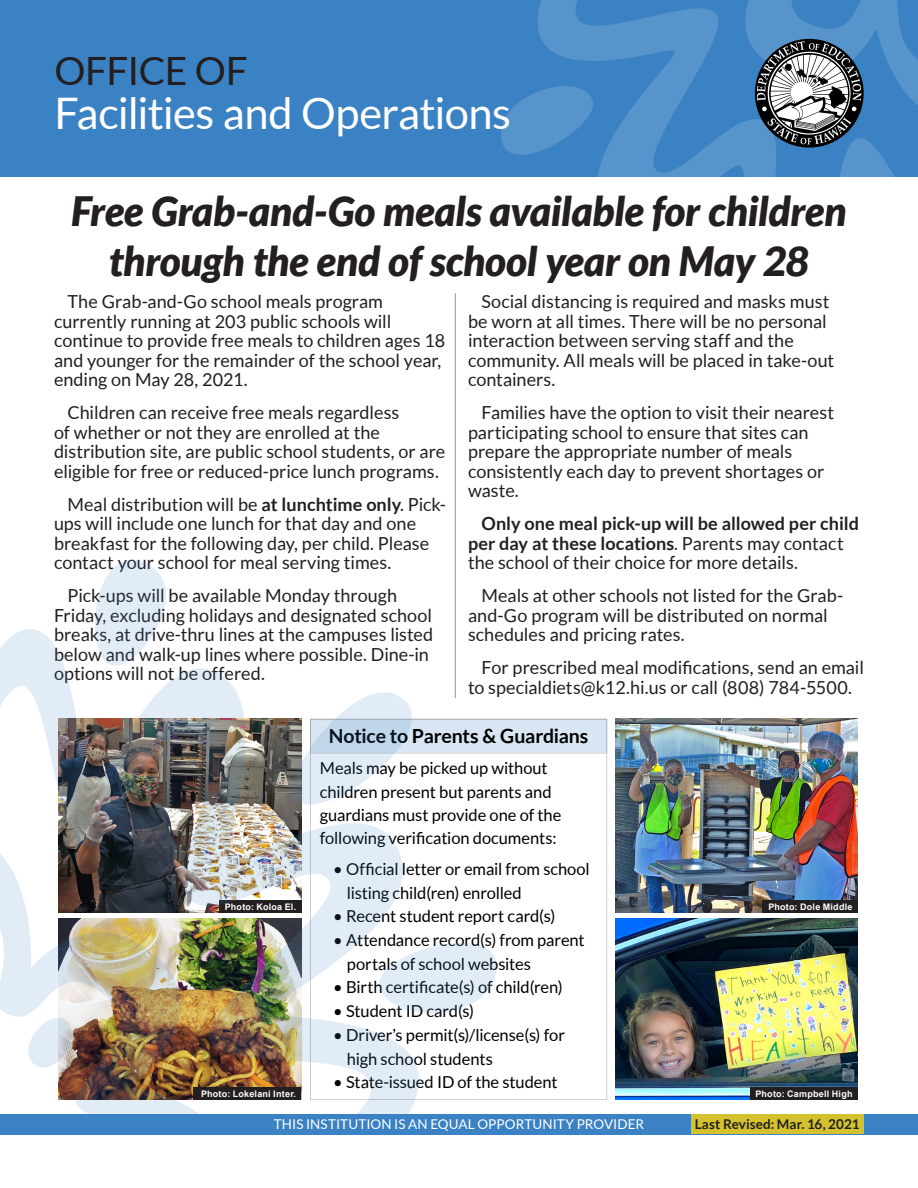
<style>
.page{position:relative;width:918px;height:1188px;background:#fff}
.page>*{position:absolute;margin:0;border:0;box-sizing:border-box;transform-origin:0 0}
.t1{font:43.5px "Lato Plus";letter-spacing:-.02em;color:#fff}
.Heading_1-Bold_Itali{font:italic 900 40.5px/49.5px "Lato Plus";letter-spacing:-.01em;color:#231f20;text-align:center}
.t2{font:39px "Lato Plus";letter-spacing:-.015em;color:#231f20}
.t3{font:700 19.5px "Lato Plus";letter-spacing:-.015em;color:#000}
.t4{font:18px/19.5px "Lato Plus";color:#231f20}
.t5{font:700 18px/19.5px "Lato Plus";color:#231f20}
.t6{font:16.5px/23.4px "Lato Plus";letter-spacing:-.005em;color:#000}
.t7{font:13.5px "Lato Plus";letter-spacing:.005em;color:#fff}
.t8{font:700 13.5px "Lato Plus";letter-spacing:.005em;color:#231f20}
.t9{font:700 9px "Arial";letter-spacing:.025em;color:#fff}
.s1{font-weight:700}
.s2{font-weight:400}
</style>
<div class="page">
<div style="left:0;top:1114px;width:918px;height:21px;background:#3b82c4"></div>
<div style="left:0;top:0;width:918px;height:177px;background:#3b82c4"></div>
<svg style="left:538px;top:1px;width:356px;height:176px;fill:#5894cc"></svg>
<svg style="left:501px;top:69px;width:103px;height:108px"></svg>
<svg style="left:650px;top:1px;width:268px;height:147px"></svg>
<div style="left:692px;top:1114px;width:172px;height:20px;background:#d3c22d"></div>
<div style="left:310px;top:718px;width:297px;height:36px;background:#d8e6f3"></div>
<img style="left:615px;top:919px;width:243px;height:181px">
<div style="left:750px;top:1088px;width:108px;height:12px;background:#231f20"></div>
<img style="left:615px;top:718px;width:243px;height:195px">
<div style="left:763px;top:901px;width:95px;height:12px;background:#231f20"></div>
<img style="left:0;top:629px;width:433px;height:485px">
<svg style="left:16px;top:1004px;width:67px;height:78px"></svg>
<svg style="left:82px;top:560px;width:115px;height:111px"></svg>
<svg style="left:276px;top:663px;width:169px;height:165px"></svg>
<svg style="left:374px;top:917px;width:123px;height:107px"></svg>
<hr style="left:455px;top:293px;width:1px;height:405px;background:#939598">
<p class="t2" style="left:54px;top:50px;width:195px">OFFICE OF</p>
<p class="t1" style="left:54px;top:89px;width:458px">Facilities and Operations</p>
<p class="Heading_1-Bold_Itali" style="left:71px;top:187px;width:777px">Free Grab-and-Go meals available for children through the end of school year on May 28</p>
<p class="t4" style="left:54px;top:292px;width:393px;text-indent:14px">The Grab-and-Go school meals program currently running at 203 public schools will continue to provide free meals to children ages 18 and younger for the remainder of the school year, ending on May 28, 2021.</p>
<p class="t4" style="left:54px;top:403px;width:393px;text-indent:14px">Children can receive free meals regardless<br>of whether or not they are enrolled at the distribution site, are public school students, or are eligible for free or reduced-price lunch programs.</p>
<p class="t4" style="left:54px;top:494px;width:394px;text-indent:14px">Meal distribution will be <span class="s1">at lunchtime only</span>. Pick&shy;ups will include one lunch for that day and one breakfast for the following day, per child. Please contact your school for meal serving times.</p>
<p class="t4" style="left:54px;top:586px;width:381px;text-indent:14px">Pick-ups will be available Monday through Friday, excluding holidays and designated school breaks, at drive-thru lines at the campuses listed below and walk-up lines where possible. Dine-in options will not be offered.</p>
<p class="t4" style="left:468px;top:292px;width:368px;text-indent:14px">Social distancing is required and masks must be worn at all times. There will be no personal interaction between serving staff and the community. All meals will be placed in take-out containers.</p>
<p class="t4" style="left:468px;top:403px;width:368px;text-indent:14px">Families have the option to visit their nearest participating school to ensure that sites can prepare the appropriate number of meals consistently each day to prevent shortages or waste.</p>
<p class="t5" style="left:468px;top:513px;width:393px;text-indent:14px">Only one meal pick-up will be allowed per child per day at these locations<span class="s2">. Parents may contact the school of their choice for more details.</span></p>
<p class="t4" style="left:468px;top:586px;width:377px;text-indent:14px">Meals at other schools not listed for the Grab&shy;and-Go program will be distributed on normal schedules and pricing rates.</p>
<p class="t4" style="left:468px;top:658px;width:397px;text-indent:14px">For prescribed meal modifications, send an email to specialdiets@k12.hi.us or call (808) 784-5500.</p>
<p class="t9" style="left:225px;top:901px;width:73px">Photo: Koloa El.</p>
<p class="t9" style="left:201px;top:1088px;width:96px">Photo: Lokelani Inter.</p>
<p class="t3" style="left:329px;top:725px;width:261px">Notice to Parents &amp; Guardians</p>
<p class="t6" style="left:320px;top:756px;width:243px">Meals may be picked up without children present but parents and guardians must provide one of the following verification documents:</p>
<p class="t6" style="left:347px;top:857px;width:245px;text-indent:-14px">• Official letter or email from school listing child(ren) enrolled</p>
<p class="t6" style="left:333px;top:905px;width:224px">• Recent student report card(s)</p>
<p class="t6" style="left:347px;top:928px;width:239px;text-indent:-14px">• Attendance record(s) from parent portals of school websites</p>
<p class="t6" style="left:333px;top:976px;width:231px">• Birth certificate(s) of child(ren)</p>
<p class="t6" style="left:333px;top:999px;width:142px">• Student ID card(s)</p>
<p class="t6" style="left:347px;top:1023px;width:220px;text-indent:-14px">• Driver’s permit(s)/license(s) for high school students</p>
<p class="t6" style="left:333px;top:1070px;width:226px">• State-issued ID of the student</p>
<p class="t9" style="left:768px;top:901px;width:86px">Photo: Dole Middle</p>
<p class="t9" style="left:756px;top:1088px;width:99px">Photo: Campbell High</p>
<p class="t7" style="left:274px;top:1117px;width:372px">THIS INSTITUTION IS AN EQUAL OPPORTUNITY PROVIDER</p>
<p class="t8" style="left:695px;top:1116px;width:166px">Last Revised: Mar. 16, 2021</p>
</div>
